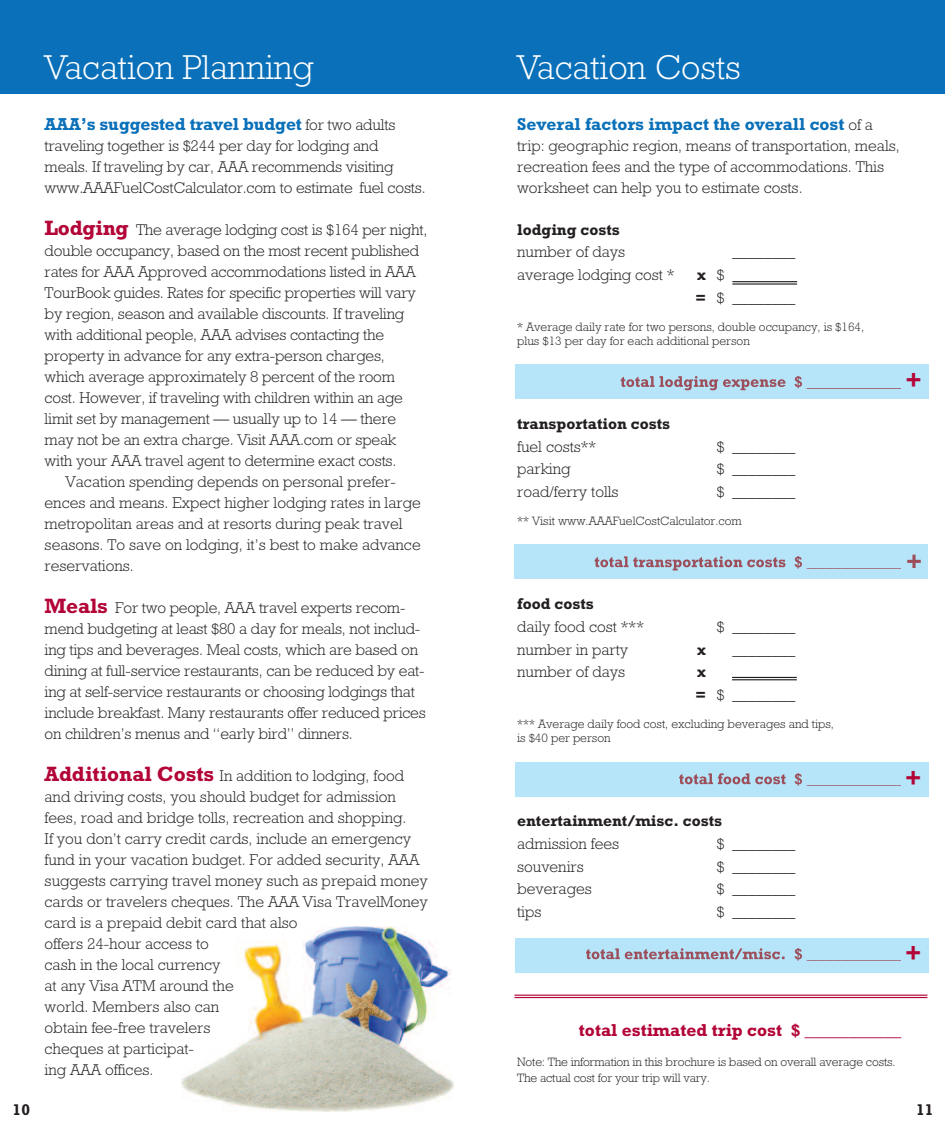
<style>
.page{position:relative;width:945px;height:1134px;background:#fff}
.page>*{position:absolute;margin:0;border:0;box-sizing:border-box;transform-origin:0 0}
.t1{font:300 35px "Rockwell";color:#fff}
.t2{font:700 24.5px "Rockwell";color:#b30437}
.t3{font:700 17.5px "Rockwell";color:#0970b9}
.t4{font:700 17.5px "Rockwell";color:#b30437}
.t5{font:300 15.75px/21px "Rockwell";letter-spacing:-.01em;color:#231f20}
.t6{font:700 15.75px "Rockwell";color:#231f20}
.t7{font:300 12.25px/14px "Rockwell";color:#231f20}
.s1{font-weight:300;font-size:15.75px;color:#231f20}
.s2{font-weight:700;font-size:21px;color:#b30437}
.s3{font-weight:700}
.s4{font-weight:300}
</style>
<div class="page">
<img style="left:181px;top:926px;width:272px;height:185px">
<div style="left:0;top:0;width:945px;height:94px;background:#0970b9"></div>
<div style="left:515px;top:364px;width:414px;height:35px;background:#b6e4f9"></div>
<svg style="left:621px;top:376px;width:119px;height:14px"></svg>
<svg style="left:807px;top:388px;width:94px;height:1px"></svg>
<hr style="left:732px;top:281px;width:65px;height:1px;background:#231f20">
<hr style="left:732px;top:283px;width:65px;height:2px;background:#231f20">
<hr style="left:732px;top:677px;width:65px;height:1px;background:#231f20">
<hr style="left:732px;top:679px;width:65px;height:1px;background:#231f20">
<div style="left:514px;top:544px;width:414px;height:35px;background:#b6e4f9"></div>
<svg style="left:595px;top:556px;width:108px;height:14px"></svg>
<svg style="left:807px;top:568px;width:94px;height:1px"></svg>
<svg style="left:907px;top:555px;width:14px;height:13px"></svg>
<div style="left:516px;top:762px;width:413px;height:35px;background:#b6e4f9"></div>
<svg style="left:679px;top:773px;width:222px;height:13px"></svg>
<div style="left:516px;top:938px;width:413px;height:35px;background:#b6e4f9"></div>
<svg style="left:586px;top:948px;width:114px;height:11px"></svg>
<svg style="left:807px;top:960px;width:94px;height:1px"></svg>
<hr style="left:514px;top:995px;width:413px;height:1px;background:#b30437">
<hr style="left:514px;top:997px;width:413px;height:1px;background:#b30437">
<p class="t6" style="left:13px;top:1104px;width:19px">10</p>
<h1 class="t1" style="left:45px;top:56px;width:270px">Vacation Planning</h1>
<p class="t3" style="left:45px;top:118px;width:352px">AAA’s suggested travel budget <span class="s1">for two adults</span></p>
<p class="t5" style="left:45px;top:137px;width:383px">traveling together is $244 per day for lodging and meals. If traveling by car, AAA recommends visiting www.AAAFuelCostCalculator.com to estimate fuel costs.</p>
<p class="t5" style="left:45px;top:221px;width:384px"><span class="s2">Lodging</span> The average lodging cost is $164 per night,</p>
<p class="t5" style="left:45px;top:242px;width:376px">double occupancy, based on the most recent published</p>
<p class="t5" style="left:45px;top:263px;width:373px">rates for AAA Approved accommodations listed in AAA</p>
<p class="t5" style="left:45px;top:284px;width:373px">TourBook guides. Rates for specific properties will vary</p>
<p class="t5" style="left:45px;top:305px;width:361px">by region, season and available discounts. If traveling</p>
<p class="t5" style="left:45px;top:326px;width:341px">with additional people, AAA advises contacting the</p>
<p class="t5" style="left:45px;top:347px;width:342px">property in advance for any extra-person charges,</p>
<p class="t5" style="left:45px;top:368px;width:352px">which average approximately 8 percent of the room</p>
<p class="t5" style="left:45px;top:389px;width:360px">cost. However, if traveling with children within an age</p>
<p class="t5" style="left:45px;top:410px;width:353px">limit set by management — usually up to 14 — there</p>
<p class="t5" style="left:45px;top:431px;width:353px">may not be an extra charge. Visit AAA.com or speak</p>
<p class="t5" style="left:45px;top:452px;width:353px">with your AAA travel agent to determine exact costs.</p>
<p class="t5" style="left:66px;top:473px;width:332px">Vacation spending depends on personal prefer-</p>
<p class="t5" style="left:45px;top:494px;width:378px">ences and means. Expect higher lodging rates in large</p>
<p class="t5" style="left:45px;top:515px;width:359px">metropolitan areas and at resorts during peak travel</p>
<p class="t5" style="left:45px;top:536px;width:378px">seasons. To save on lodging, it’s best to make advance</p>
<p class="t5" style="left:45px;top:557px;width:91px">reservations.</p>
<p class="t5" style="left:45px;top:599px;width:383px"><span class="s2">Meals</span> For two people, AAA travel experts recom&shy;mend budgeting at least $80 a day for meals, not includ&shy;ing tips and beverages. Meal costs, which are based on dining at full-service restaurants, can be reduced by eat&shy;ing at self-service restaurants or choosing lodgings that include breakfast. Many restaurants offer reduced prices on children’s menus and “early bird” dinners.</p>
<p class="t5" style="left:45px;top:767px;width:385px"><span class="s2">Additional Costs</span> In addition to lodging, food and driving costs, you should budget for admission fees, road and bridge tolls, recreation and shopping.<br>If you don’t carry credit cards, include an emergency fund in your vacation budget. For added security, AAA suggests carrying travel money such as prepaid money cards or travelers cheques. The AAA Visa TravelMoney card is a prepaid debit card that also<br>offers 24-hour access to<br>cash in the local currency<br>at any Visa ATM around the<br>world. Members also can<br>obtain fee-free travelers<br>cheques at participat-<br>ing AAA offices.</p>
<h1 class="t1" style="left:517px;top:55px;width:225px">Vacation Costs</h1>
<p class="t3" style="left:517px;top:118px;width:357px">Several factors impact the overall cost <span class="s1">of a</span></p>
<p class="t5" style="left:517px;top:136px;width:384px">trip: geographic region, means of transportation, meals, recreation fees and the type of accommodations. This worksheet can help you to estimate costs.</p>
<p class="t6" style="left:517px;top:224px;width:104px">lodging costs</p>
<p class="t5" style="left:517px;top:243px;width:110px">number of days</p>
<p class="t5" style="left:732px;top:243px;width:64px">________</p>
<p class="t5" style="left:517px;top:266px;width:159px">average lodging cost *</p>
<p class="t5" style="left:696px;top:265px;width:101px;line-height:22.8px"><span class="s3">x</span> $<br><span class="s3">=</span> $ ________</p>
<p class="t7" style="left:517px;top:321px;width:349px">* Average daily rate for two persons, double occupancy, is $164, plus $13 per day for each additional person</p>
<h2 class="t2" style="left:905px;top:371px;width:18px">+</h2>
<p class="t6" style="left:517px;top:418px;width:155px">transportation costs</p>
<p class="t5" style="left:517px;top:437px;width:81px">fuel costs**</p>
<p class="t5" style="left:717px;top:437px;width:80px">$ ________</p>
<p class="t5" style="left:517px;top:460px;width:55px">parking</p>
<p class="t5" style="left:717px;top:460px;width:80px">$ ________</p>
<p class="t5" style="left:517px;top:483px;width:103px">road/ferry tolls</p>
<p class="t5" style="left:717px;top:483px;width:80px">$ ________</p>
<p class="t7" style="left:517px;top:515px;width:226px">** Visit www.AAAFuelCostCalculator.com</p>
<p class="t6" style="left:517px;top:598px;width:78px">food costs</p>
<p class="t5" style="left:517px;top:618px;width:128px">daily food cost ***</p>
<p class="t5" style="left:717px;top:618px;width:80px">$ ________</p>
<p class="t5" style="left:517px;top:640px;width:113px">number in party</p>
<p class="t6" style="left:697px;top:644px;width:10px">x</p>
<p class="t5" style="left:732px;top:640px;width:64px">________</p>
<p class="t5" style="left:517px;top:663px;width:110px">number of days</p>
<p class="t5" style="left:696px;top:662px;width:101px;line-height:22.8px"><span class="s3">x<br>=</span> $ ________</p>
<p class="t7" style="left:517px;top:718px;width:318px">*** Average daily food cost, excluding beverages and tips, is $40 per person</p>
<p class="t6" style="left:517px;top:815px;width:207px">entertainment/misc. costs</p>
<p class="t5" style="left:517px;top:835px;width:104px">admission fees</p>
<p class="t5" style="left:717px;top:835px;width:80px">$ ________</p>
<p class="t5" style="left:517px;top:857px;width:68px">souvenirs</p>
<p class="t5" style="left:717px;top:857px;width:80px">$ ________</p>
<p class="t5" style="left:517px;top:880px;width:76px">beverages</p>
<p class="t5" style="left:717px;top:880px;width:80px">$ ________</p>
<p class="t5" style="left:517px;top:903px;width:26px">tips</p>
<p class="t5" style="left:717px;top:903px;width:80px">$ ________</p>
<h2 class="t2" style="left:905px;top:770px;width:18px">+</h2>
<h2 class="t2" style="left:905px;top:945px;width:18px">+</h2>
<p class="t4" style="left:579px;top:1024px;width:324px">total estimated trip cost $ <span class="s4">___________</span></p>
<p class="t7" style="left:517px;top:1055px;width:380px;line-height:15.8px">Note: The information in this brochure is based on overall average costs.<br>The actual cost for your trip will vary.</p>
<p class="t6" style="left:916px;top:1104px;width:19px">11</p>
</div>
